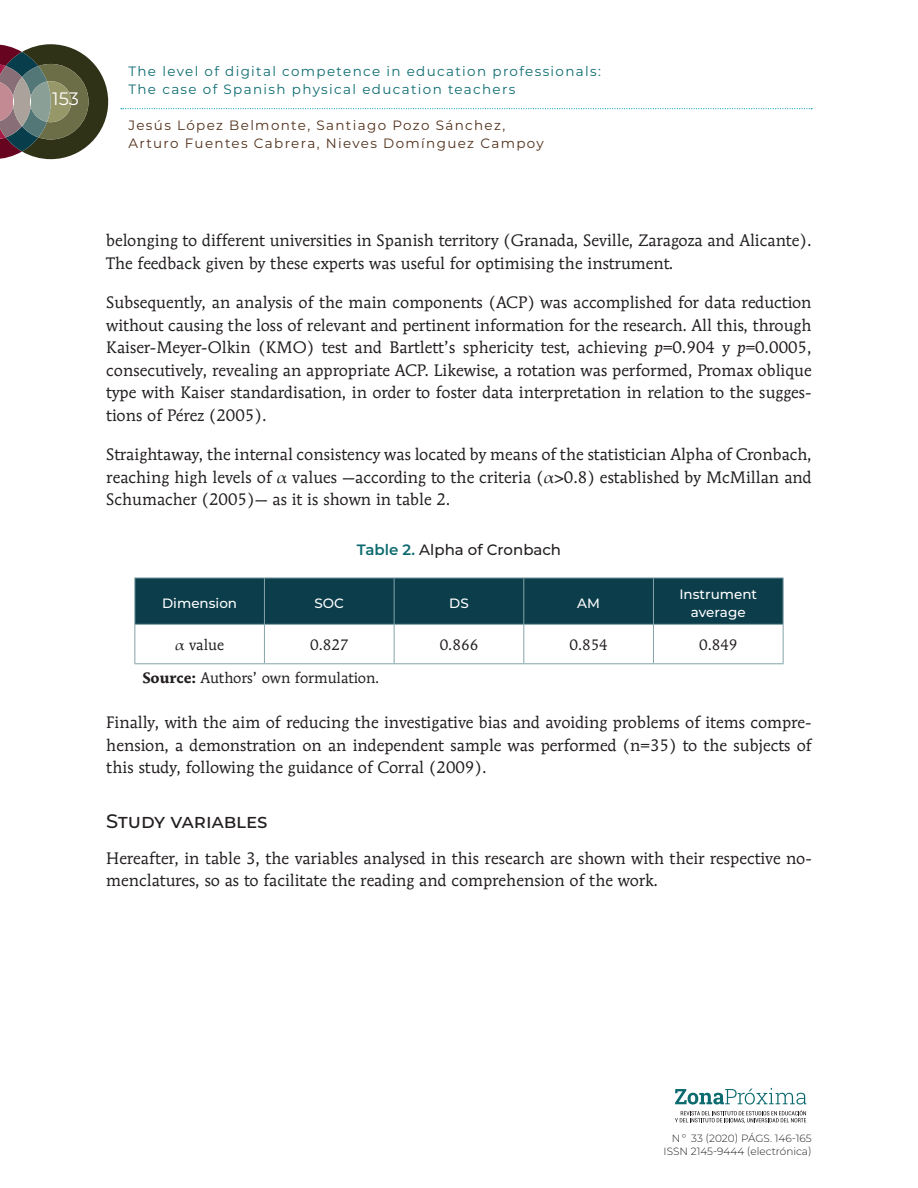
<style>
.page{position:relative;width:918px;height:1188px;background:#fff}
.page>*{position:absolute;margin:0;border:0;box-sizing:border-box;transform-origin:0 0}
.t1{font:500 19.5px "Montserrat";color:#231f20}
.t2{font:18px "Montserrat";color:#fff}
.t3{font:16.5px/22.5px "Mendoza Roman Std";color:#231f20;text-align:justify}
.t4{font:15px "Mendoza Roman Std";color:#231f20}
.t5{font:500 15px "Montserrat";color:#231f20}
.t6{font:13.5px/18px "Montserrat";letter-spacing:.1em;color:#0d6b70}
.t7{font:13.5px/18px "Montserrat";letter-spacing:.1em;color:#51301b}
.t8{font:500 13.5px/18px "Montserrat";color:#fff;text-align:center}
.t9{font:300 10.5px/13.5px "Montserrat";color:#231f20;text-align:right}
.s1{font-style:italic}
.s2{font-family:"Palatino Linotype"}
.s3{font-weight:600;color:#0d6b70}
.s4{font-weight:700}
</style>
<div class="page">
<svg style="left:0;top:44px;width:108px;height:115px;background:#727062"></svg>
<svg style="left:675px;top:1088px;width:131px;height:35px"></svg>
<svg style="left:121px;top:108px;width:691px;height:1px"></svg>
<div style="left:135px;top:579px;width:648px;height:45px;background:#0b3d4b"></div>
<hr style="left:264px;top:578px;width:1px;height:46px;background:#84a3a8">
<hr style="left:394px;top:578px;width:1px;height:46px;background:#84a3a8">
<hr style="left:523px;top:578px;width:1px;height:46px;background:#84a3a8">
<hr style="left:653px;top:578px;width:1px;height:46px;background:#84a3a8">
<hr style="left:264px;top:625px;width:1px;height:38px;background:#84a3a8">
<hr style="left:394px;top:625px;width:1px;height:38px;background:#84a3a8">
<hr style="left:523px;top:625px;width:1px;height:38px;background:#84a3a8">
<hr style="left:653px;top:625px;width:1px;height:38px;background:#84a3a8">
<hr style="left:134px;top:625px;width:1px;height:38px;background:#84a3a8">
<hr style="left:783px;top:625px;width:1px;height:38px;background:#84a3a8">
<hr style="left:134px;top:578px;width:130px;height:1px;background:#84a3a8">
<hr style="left:134px;top:578px;width:1px;height:46px;background:#84a3a8">
<hr style="left:264px;top:578px;width:130px;height:1px;background:#84a3a8">
<hr style="left:394px;top:578px;width:130px;height:1px;background:#84a3a8">
<hr style="left:524px;top:578px;width:129px;height:1px;background:#84a3a8">
<hr style="left:653px;top:578px;width:131px;height:1px;background:#84a3a8">
<hr style="left:783px;top:578px;width:1px;height:46px;background:#84a3a8">
<hr style="left:134px;top:624px;width:130px;height:1px;background:#84a3a8">
<hr style="left:264px;top:624px;width:130px;height:1px;background:#84a3a8">
<hr style="left:394px;top:624px;width:130px;height:1px;background:#84a3a8">
<hr style="left:524px;top:624px;width:129px;height:1px;background:#84a3a8">
<hr style="left:653px;top:624px;width:131px;height:1px;background:#84a3a8">
<hr style="left:134px;top:663px;width:130px;height:1px;background:#84a3a8">
<hr style="left:264px;top:663px;width:130px;height:1px;background:#84a3a8">
<hr style="left:394px;top:663px;width:130px;height:1px;background:#84a3a8">
<hr style="left:524px;top:663px;width:129px;height:1px;background:#84a3a8">
<hr style="left:653px;top:663px;width:131px;height:1px;background:#84a3a8">
<p class="t2" style="left:52px;top:87px;width:28px">153</p>
<p class="t6" style="left:128px;top:61px;width:474px">The level of digital competence in education professionals:<br>The case of Spanish physical education teachers</p>
<p class="t7" style="left:128px;top:116px;width:417px">Jesús López Belmonte, Santiago Pozo Sánchez,<br>Arturo Fuentes Cabrera, Nieves Domínguez Campoy</p>
<p class="t3" style="left:106px;top:229px;width:707px">belonging to different universities in Spanish territory (Granada, Seville, Zaragoza and Alicante).<br>The feedback given by these experts was useful for optimising the instrument.</p>
<p class="t3" style="left:106px;top:291px;width:707px">Subsequently, an analysis of the main components (ACP) was accomplished for data reduction without causing the loss of relevant and pertinent information for the research. All this, through Kaiser-Meyer-Olkin (KMO) test and Bartlett’s sphericity test, achieving <span class="s1">p</span>=0.904 y <span class="s1">p</span>=0.0005, consecutively, revealing an appropriate ACP. Likewise, a rotation was performed, Promax oblique type with Kaiser standardisation, in order to foster data interpretation in relation to the sugges&shy;tions of Pérez (2005).</p>
<p class="t3" style="left:106px;top:443px;width:707px">Straightaway, the internal consistency was located by means of the statistician Alpha of Cronbach, reaching high levels of <span class="s2">α</span> values —according to the criteria (<span class="s2">α</span>&gt;0.8) established by McMillan and Schumacher (2005)— as it is shown in table 2.</p>
<p class="t5" style="left:357px;top:539px;width:206px"><span class="s3">Table 2.</span> Alpha of Cronbach</p>
<p class="t8" style="left:162px;top:593px;width:76px">Dimension</p>
<p class="t8" style="left:315px;top:593px;width:31px">SOC</p>
<p class="t8" style="left:449px;top:593px;width:21px">DS</p>
<p class="t8" style="left:577px;top:593px;width:24px">AM</p>
<p class="t8" style="left:679px;top:584px;width:79px">Instrument average</p>
<p class="t4" style="left:175px;top:635px;width:50px"><span class="s2">α</span> value</p>
<p class="t4" style="left:310px;top:635px;width:40px">0.827</p>
<p class="t4" style="left:440px;top:635px;width:40px">0.866</p>
<p class="t4" style="left:569px;top:635px;width:40px">0.854</p>
<p class="t4" style="left:699px;top:635px;width:40px">0.849</p>
<p class="t4" style="left:143px;top:668px;width:238px"><span class="s4">Source:</span> Authors’ own formulation.</p>
<p class="t3" style="left:106px;top:711px;width:707px">Finally, with the aim of reducing the investigative bias and avoiding problems of items compre&shy;hension, a demonstration on an independent sample was performed (n=35) to the subjects of this study, following the guidance of Corral (2009).</p>
<p class="t1" style="left:106px;top:808px;width:163px">Study variables</p>
<p class="t3" style="left:106px;top:847px;width:707px">Hereafter, in table 3, the variables analysed in this research are shown with their respective no&shy;menclatures, so as to facilitate the reading and comprehension of the work.</p>
<p class="t9" style="left:664px;top:1131px;width:150px">n º 33 (2020) págs. 146-165<br>i ssN 2145-9444 (electrónica)</p>
</div>
